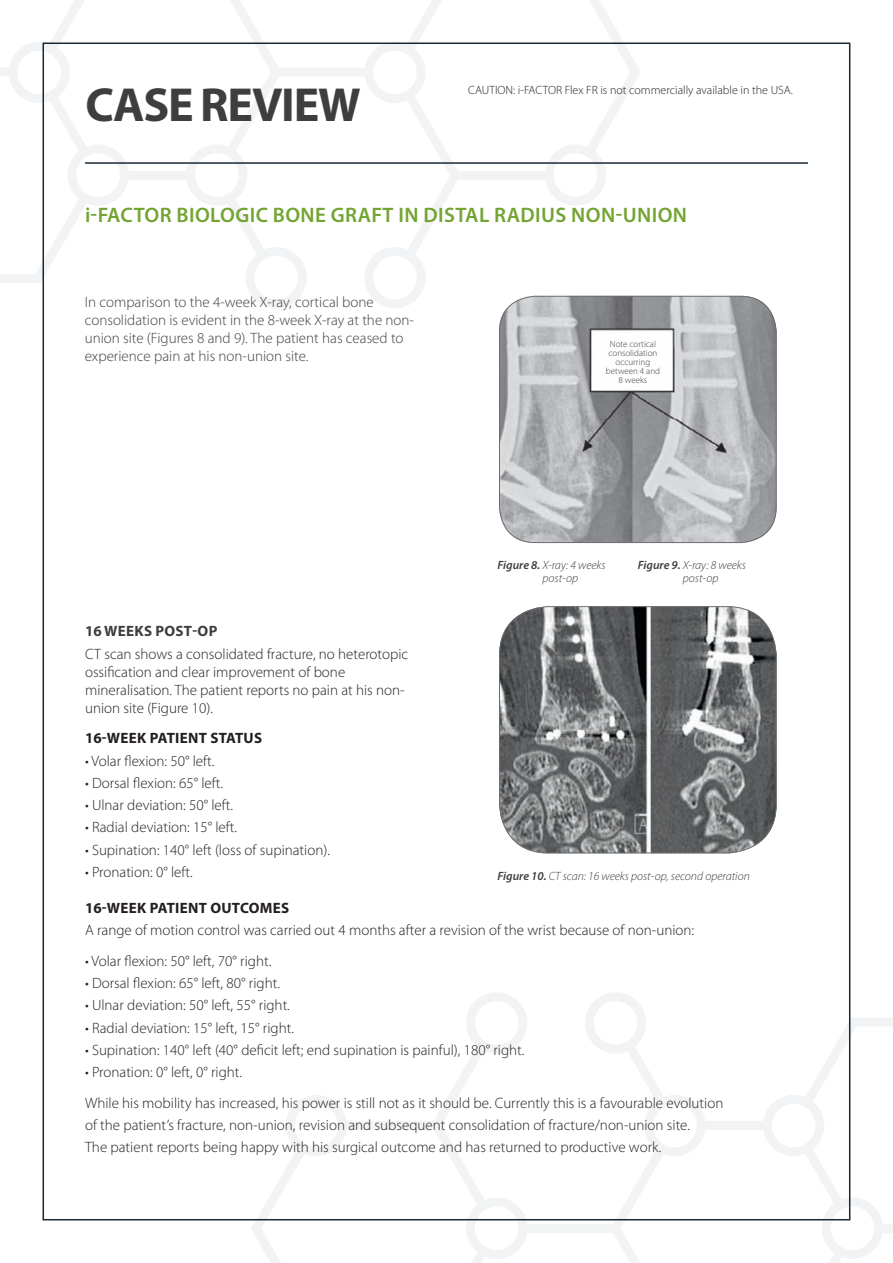
<style>
.page{position:relative;width:893px;height:1263px;background:#fff}
.page>*{position:absolute;margin:0;border:0;box-sizing:border-box;transform-origin:0 0}
.t1{font:700 48px "Myriad Pro";letter-spacing:-.025em;color:#3e3e3f}
.t2{font:600 21px "Myriad Pro";letter-spacing:.02em;color:#73a432}
.t3{font:300 15px/18px "Myriad Pro";color:#231f20}
.t4{font:300 15px/18px "Myriad Pro";color:#3e3e3f}
.t5{font:700 15px "Myriad Pro";letter-spacing:.02em;color:#231f20}
.t6{font:700 15px "Myriad Pro";letter-spacing:.02em;color:#3e3e3f}
.t7{font:italic 300 12px/13.5px "Myriad Pro";color:#3e3e3f}
.t8{font:300 12px "Myriad Pro";color:#231f20}
.t9{font:300 9px/9px "Myriad Pro";color:#3e3e3f;text-align:center}
.s1{font-weight:600}
</style>
<div class="page">
<svg style="left:251px;top:992px;width:642px;height:271px"></svg>
<svg style="left:0;top:0;width:641px;height:308px"></svg>
<img style="left:499px;top:296px;width:278px;height:246px">
<div style="left:499px;top:296px;width:278px;height:247px;border:1px solid #6c6d70;border-radius:35px"></div>
<svg style="left:499px;top:606px;width:278px;height:248px;background:#77797a"></svg>
<hr style="left:85px;top:162px;width:723px;height:2px;background:#172938">
<h1 class="t1" style="left:86px;top:74px;width:277px">CASE REVIEW</h1>
<p class="t8" style="left:468px;top:83px;width:326px">CAUTION: i-FACTOR Flex FR is not commercially available in the USA.</p>
<h2 class="t2" style="left:85px;top:202px;width:604px">i-FACTOR BIOLOGIC BONE GRAFT IN DISTAL RADIUS NON-UNION</h2>
<p class="t4" style="left:85px;top:293px;width:331px">In comparison to the 4-week X-ray, cortical bone consolidation is evident in the 8-week X-ray at the non&shy;union site (Figures 8 and 9). The patient has ceased to experience pain at his non-union site.</p>
<p class="t9" style="left:606px;top:339px;width:56px">Note cortical consolidation occurring between 4 and<br>8 weeks</p>
<p class="t7" style="left:543px;top:558px;width:64px;text-indent:-45px"><span class="s1">Figure 8.</span> X-ray: 4 weeks post-op</p>
<p class="t7" style="left:683px;top:558px;width:64px;text-indent:-45px"><span class="s1">Figure 9.</span> X-ray: 8 weeks post-op</p>
<p class="t6" style="left:85px;top:622px;width:134px">16 WEEKS POST-OP</p>
<p class="t3" style="left:85px;top:644px;width:325px">CT scan shows a consolidated fracture, no heterotopic ossification and clear improvement of bone mineralisation. The patient reports no pain at his non&shy;union site (Figure 10).</p>
<p class="t5" style="left:85px;top:729px;width:179px">16-WEEK PATIENT STATUS</p>
<p class="t3" style="left:85px;top:751px;width:131px">• Volar flexion: 50° left.</p>
<p class="t3" style="left:85px;top:774px;width:140px">• Dorsal flexion: 65° left.</p>
<p class="t3" style="left:85px;top:796px;width:150px">• Ulnar deviation: 50° left.</p>
<p class="t3" style="left:85px;top:818px;width:154px">• Radial deviation: 15° left.</p>
<p class="t3" style="left:85px;top:840px;width:246px">• Supination: 140° left (loss of supination).</p>
<p class="t3" style="left:85px;top:863px;width:109px">• Pronation: 0° left.</p>
<p class="t5" style="left:85px;top:898px;width:206px">16-WEEK PATIENT OUTCOMES</p>
<p class="t3" style="left:85px;top:921px;width:611px">A range of motion control was carried out 4 months after a revision of the wrist because of non-union:</p>
<p class="t3" style="left:85px;top:952px;width:188px">• Volar flexion: 50° left, 70° right.</p>
<p class="t3" style="left:85px;top:974px;width:196px">• Dorsal flexion: 65° left, 80° right.</p>
<p class="t3" style="left:85px;top:996px;width:206px">• Ulnar deviation: 50° left, 55° right.</p>
<p class="t3" style="left:85px;top:1018px;width:210px">• Radial deviation: 15° left, 15° right.</p>
<p class="t3" style="left:85px;top:1041px;width:441px">• Supination: 140° left (40° deficit left; end supination is painful), 180° right.</p>
<p class="t3" style="left:85px;top:1056px;width:640px;line-height:30.8px">• Pronation: 0° left, 0° right.<br>While his mobility has increased, his power is still not as it should be. Currently this is a favourable evolution</p>
<p class="t3" style="left:85px;top:1114px;width:606px;line-height:22.2px">of the patient’s fracture, non-union, revision and subsequent consolidation of fracture/non-union site.<br>The patient reports being happy with his surgical outcome and has returned to productive work.</p>
<p class="t7" style="left:497px;top:869px;width:254px"><span class="s1">Figure 10.</span> CT scan: 16 weeks post-op, second operation</p>
</div>
